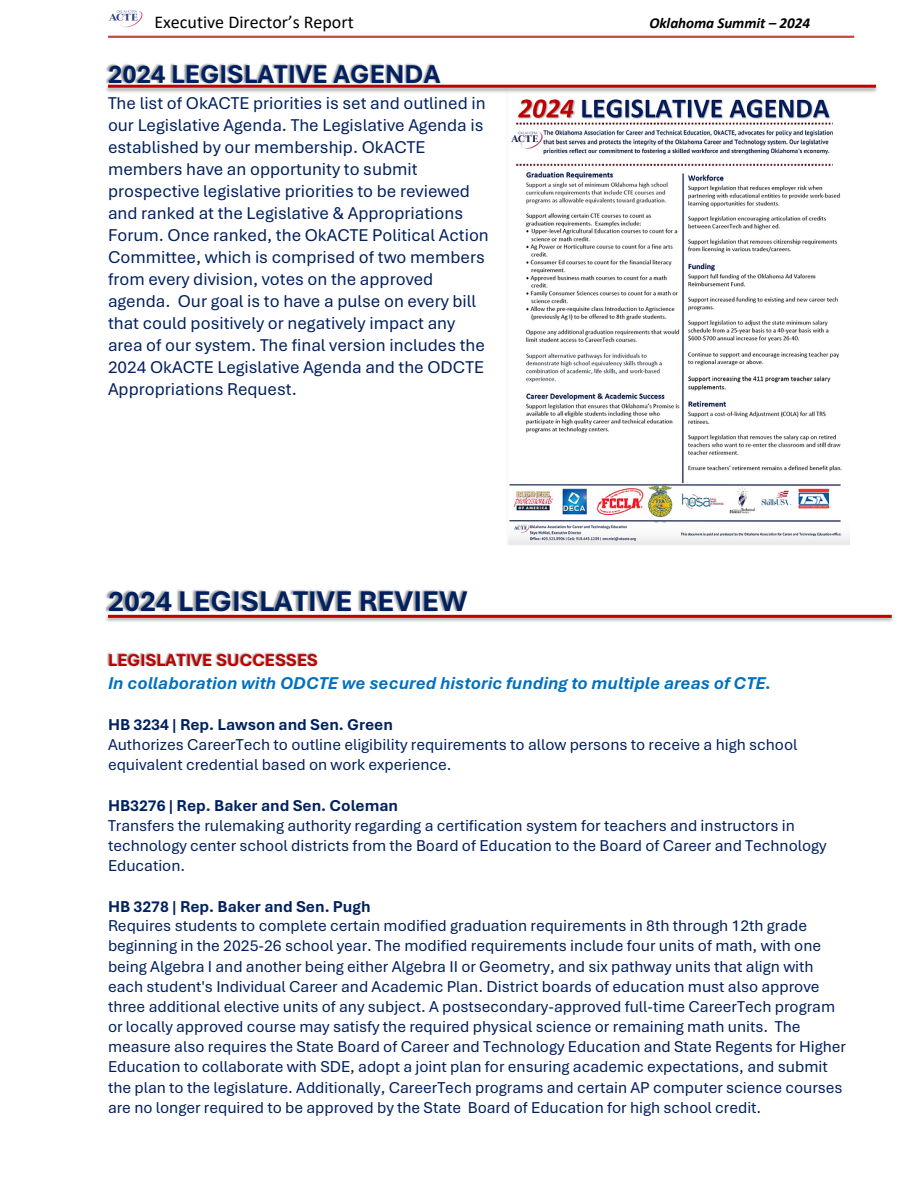
<style>
.page{position:relative;width:918px;height:1188px;background:#fff}
.page>*{position:absolute;margin:0;border:0;box-sizing:border-box;transform-origin:0 0}
.t1{font:700 29.85px "Aptos";letter-spacing:.005em;color:#002060}
.t2{font:700 27px "Aptos";color:#002060}
.t3{font:18px/21.9px "Aptos";color:#002060}
.t4{font:italic 700 18px "Aptos";color:#0070c0}
.t5{font:18px "Calibri";color:#000}
.t6{font:700 18px "Aptos";color:#c00000}
.t7{font:16.5px/20.1px "Aptos";color:#002060}
.t8{font:700 16.5px "Aptos";color:#002060}
.t9{font:italic 700 15.15px "Calibri";letter-spacing:-.005em;color:#000}
</style>
<div class="page">
<img style="left:108px;top:10px;width:34px;height:18px">
<hr style="left:108px;top:36px;width:746px;height:2px;background:#be4b48">
<img style="left:106px;top:63px;width:313px;height:19px">
<img style="left:419px;top:63px;width:21px;height:19px">
<img style="left:105px;top:589px;width:339px;height:23px">
<img style="left:444px;top:590px;width:22px;height:22px">
<img style="left:107px;top:652px;width:210px;height:15px">
<hr style="left:108px;top:615px;width:784px;height:3px;background:#c00000">
<img style="left:508px;top:99px;width:342px;height:446px">
<img style="left:106px;top:82px;width:771px;height:11px">
<hr style="left:108px;top:85px;width:768px;height:3px;background:#c00000">
<p class="t5" style="left:154px;top:11px;width:201px">Executive Director’s Report</p>
<p class="t9" style="left:649px;top:14px;width:162px">Oklahoma Summit – 2024</p>
<h2 class="t2" style="left:108px;top:57px;width:334px">2024 LEGISLATIVE AGENDA</h2>
<p class="t3" style="left:108px;top:93px;width:382px">The list of OkACTE priorities is set and outlined in our Legislative Agenda. The Legislative Agenda is established by our membership. OkACTE members have an opportunity to submit prospective legislative priorities to be reviewed and ranked at the Legislative &amp; Appropriations Forum. Once ranked, the OkACTE Political Action Committee, which is comprised of two members from every division, votes on the approved agenda. Our goal is to have a pulse on every bill that could positively or negatively impact any area of our system. The final version includes the 2024 OkACTE Legislative Agenda and the ODCTE Appropriations Request.</p>
<h1 class="t1" style="left:108px;top:583px;width:361px">2024 LEGISLATIVE REVIEW</h1>
<p class="t6" style="left:108px;top:649px;width:211px">LEGISLATIVE SUCCESSES</p>
<p class="t4" style="left:108px;top:672px;width:665px">In collaboration with ODCTE we secured historic funding to multiple areas of CTE.</p>
<p class="t8" style="left:108px;top:715px;width:287px">HB 3234 | Rep. Lawson and Sen. Green</p>
<p class="t7" style="left:108px;top:735px;width:691px">Authorizes CareerTech to outline eligibility requirements to allow persons to receive a high school equivalent credential based on work experience.</p>
<p class="t8" style="left:108px;top:795px;width:292px">HB3276 | Rep. Baker and Sen. Coleman</p>
<p class="t7" style="left:108px;top:815px;width:720px">Transfers the rulemaking authority regarding a certification system for teachers and instructors in technology center school districts from the Board of Education to the Board of Career and Technology<br>Education.</p>
<p class="t8" style="left:108px;top:896px;width:264px">HB 3278 | Rep. Baker and Sen. Pugh</p>
<p class="t7" style="left:108px;top:916px;width:740px">Requires students to complete certain modified graduation requirements in 8th through 12th grade beginning in the 2025-26 school year. The modified requirements include four units of math, with one being Algebra I and another being either Algebra II or Geometry, and six pathway units that align with each student's Individual Career and Academic Plan. District boards of education must also approve three additional elective units of any subject. A postsecondary-approved full-time CareerTech program or locally approved course may satisfy the required physical science or remaining math units. The measure also requires the State Board of Career and Technology Education and State Regents for Higher Education to collaborate with SDE, adopt a joint plan for ensuring academic expectations, and submit the plan to the legislature. Additionally, CareerTech programs and certain AP computer science courses are no longer required to be approved by the State Board of Education for high school credit.</p>
</div>
